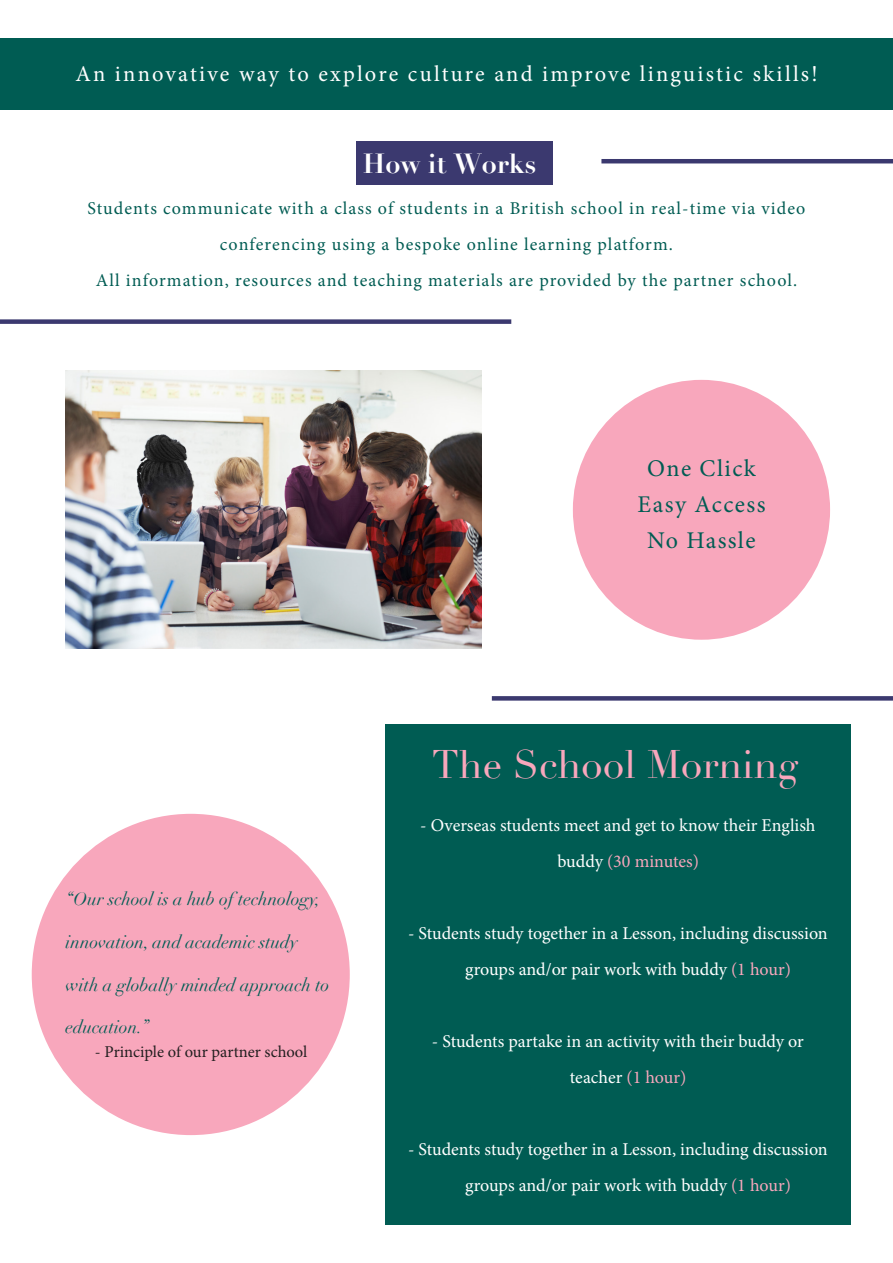
<style>
.page{position:relative;width:893px;height:1263px;background:#fff}
.page>*{position:absolute;margin:0;border:0;box-sizing:border-box;transform-origin:0 0}
.t1{font:39px "Didot";color:#f8a7bc}
.t2{font:700 27px "Didot";color:#fff}
.t3{font:24px/36px "Minion Pro";letter-spacing:.06em;color:#005c53;text-align:center}
.t4{font:22.5px "Minion Pro";letter-spacing:.095em;color:#fff}
.t5{font:18px/36px "Minion Pro";color:#fff}
.t6{font:18px/36px "Minion Pro";letter-spacing:.06em;color:#005c53;text-align:center}
.t7{font:italic 17.85px "Didot";color:#005c53}
.t8{font:16.5px "Minion Pro";color:#231f20}
.s1{color:#f8a7bc}
</style>
<div class="page">
<div style="left:356px;top:142px;width:197px;height:43px;background:#3b396f"></div>
<div style="left:32px;top:814px;width:318px;height:321px;background:#f8a7bc;border-radius:50%"></div>
<div style="left:0;top:38px;width:893px;height:71px;background:#005c53"></div>
<div style="left:385px;top:724px;width:465px;height:501px;background:#005c53"></div>
<div style="left:0;top:319px;width:511px;height:5px;background:#3b396f"></div>
<hr style="left:601px;top:159px;width:292px;height:4px;background:#3b396f">
<div style="left:492px;top:696px;width:401px;height:5px;background:#3b396f"></div>
<div style="left:573px;top:380px;width:257px;height:260px;background:#f8a7bc;border-radius:50%"></div>
<img style="left:66px;top:371px;width:416px;height:278px">
<p class="t4" style="left:75px;top:59px;width:744px">An innovative way to explore culture and improve linguistic skills!</p>
<p class="t2" style="left:363px;top:147px;width:175px">How it Works</p>
<p class="t6" style="left:88px;top:191px;width:719px">Students communicate with a class of students in a British school in real-time via video conferencing using a bespoke online learning platform.<br>All information, resources and teaching materials are provided by the partner school.</p>
<p class="t3" style="left:637px;top:450px;width:130px">One Click<br>Easy Access<br>No Hassle</p>
<p class="t1" style="left:432px;top:741px;width:367px">The School Morning</p>
<p class="t7" style="left:66px;top:888px;width:256px">“Our school is a hub of technology,</p>
<p class="t7" style="left:66px;top:931px;width:234px">innovation, and academic study</p>
<p class="t7" style="left:66px;top:973px;width:265px">with a globally minded approach to</p>
<p class="t7" style="left:66px;top:1016px;width:85px">education.”</p>
<p class="t8" style="left:95px;top:1041px;width:214px">- Principle of our partner school</p>
<p class="t5" style="left:557px;top:807px;width:260px;text-indent:-137px">- Overseas students meet and get to know their English buddy <span class="s1">(30 minutes)</span></p>
<p class="t5" style="left:465px;top:915px;width:364px;text-indent:-57px">- Students study together in a Lesson, including discussion groups and/or pair work with buddy <span class="s1">(1 hour)</span></p>
<p class="t5" style="left:570px;top:1023px;width:235px;text-indent:-138px">- Students partake in an activity with their buddy or teacher <span class="s1">(1 hour)</span></p>
<p class="t5" style="left:465px;top:1131px;width:364px;text-indent:-57px">- Students study together in a Lesson, including discussion groups and/or pair work with buddy <span class="s1">(1 hour)</span></p>
</div>
